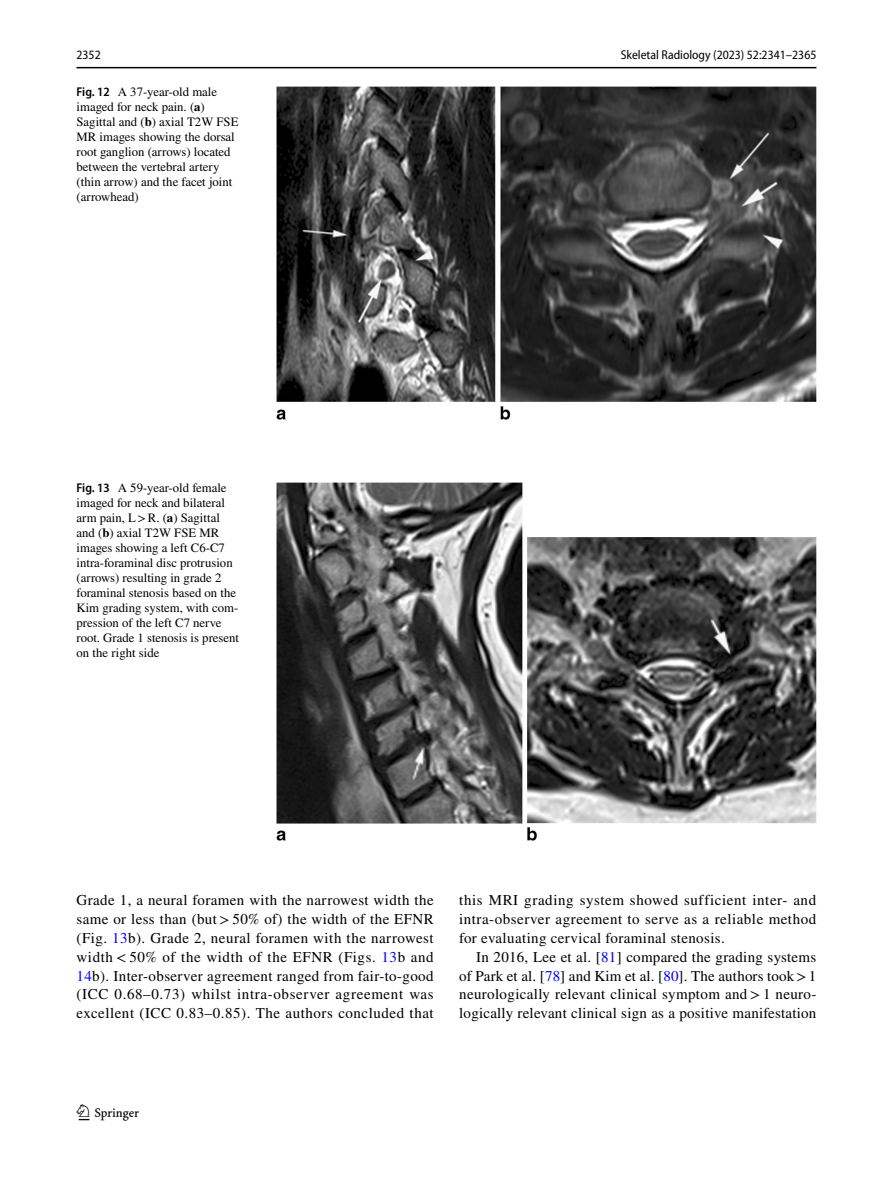
<style>
.page{position:relative;width:893px;height:1187px;background:#fff}
.page>*{position:absolute;margin:0;border:0;box-sizing:border-box;transform-origin:0 0}
.t1{font:22.5px "Springnew Regular 2";color:#000}
.t2{font:15px/18.8px "STIX";letter-spacing:.025em;color:#000;text-align:justify}
.t3{font:12.75px/15px "STIX";color:#000}
.t4{font:semi-condensed 12.75px "Myriad Pro";color:#000}
.s1{font-family:"Myriad Pro";font-weight:600;font-stretch:semi-condensed}
.s2{font-weight:700}
.s3{color:#00f}
</style>
<div class="page">
<hr style="left:77px;top:67px;width:739px;height:1px;background:#000">
<img style="left:276px;top:87px;width:540px;height:332px">
<img style="left:276px;top:483px;width:540px;height:357px">
<p class="t4" style="left:77px;top:48px;width:26px">2352</p>
<p class="t4" style="left:621px;top:48px;width:197px">Skeletal Radiology (2023) 52:2341–2365</p>
<p class="t3" style="left:77px;top:85px;width:163px"><span class="s1">Fig. 12</span> A 37-year-old male imaged for neck pain. (<span class="s2">a</span>)<br>Sagittal and (<span class="s2">b</span>) axial T2W FSE<br>MR images showing the dorsal root ganglion (arrows) located between the vertebral artery (thin arrow) and the facet joint (arrowhead)</p>
<p class="t3" style="left:77px;top:481px;width:164px"><span class="s1">Fig. 13</span> A 59-year-old female imaged for neck and bilateral arm pain, L&gt;R. (<span class="s2">a</span>) Sagittal and (<span class="s2">b</span>) axial T2W FSE MR images showing a left C6-C7 intra-foraminal disc protrusion (arrows) resulting in grade 2 foraminal stenosis based on the<br>Kim grading system, with com&shy;pression of the left C7 nerve root. Grade 1 stenosis is present on the right side</p>
<p class="t2" style="left:77px;top:892px;width:359px">Grade 1, a neural foramen with the narrowest width the same or less than (but &gt; 50% of) the width of the EFNR (Fig. <span class="s3">13</span>b). Grade 2, neural foramen with the narrowest width &lt; 50% of the width of the EFNR (Figs. <span class="s3">13</span>b and <span class="s3">14</span>b). Inter-observer agreement ranged from fair-to-good (ICC 0.68–0.73) whilst intra-observer agreement was excellent (ICC 0.83–0.85). The authors concluded that</p>
<p class="t2" style="left:459px;top:892px;width:359px">this MRI grading system showed sufficient inter- and intra-observer agreement to serve as a reliable method for evaluating cervical foraminal stenosis.</p>
<p class="t2" style="left:459px;top:948px;width:359px;text-indent:17px">In 2016, Lee et al. [<span class="s3">81</span>] compared the grading systems of Park et al. [<span class="s3">78</span>] and Kim et al. [<span class="s3">80</span>]. The authors took&gt;1 neurologically relevant clinical symptom and &gt; 1 neuro&shy;logically relevant clinical sign as a positive manifestation</p>
<h1 class="t1" style="left:79px;top:1104px;width:62px">1 3</h1>
</div>
